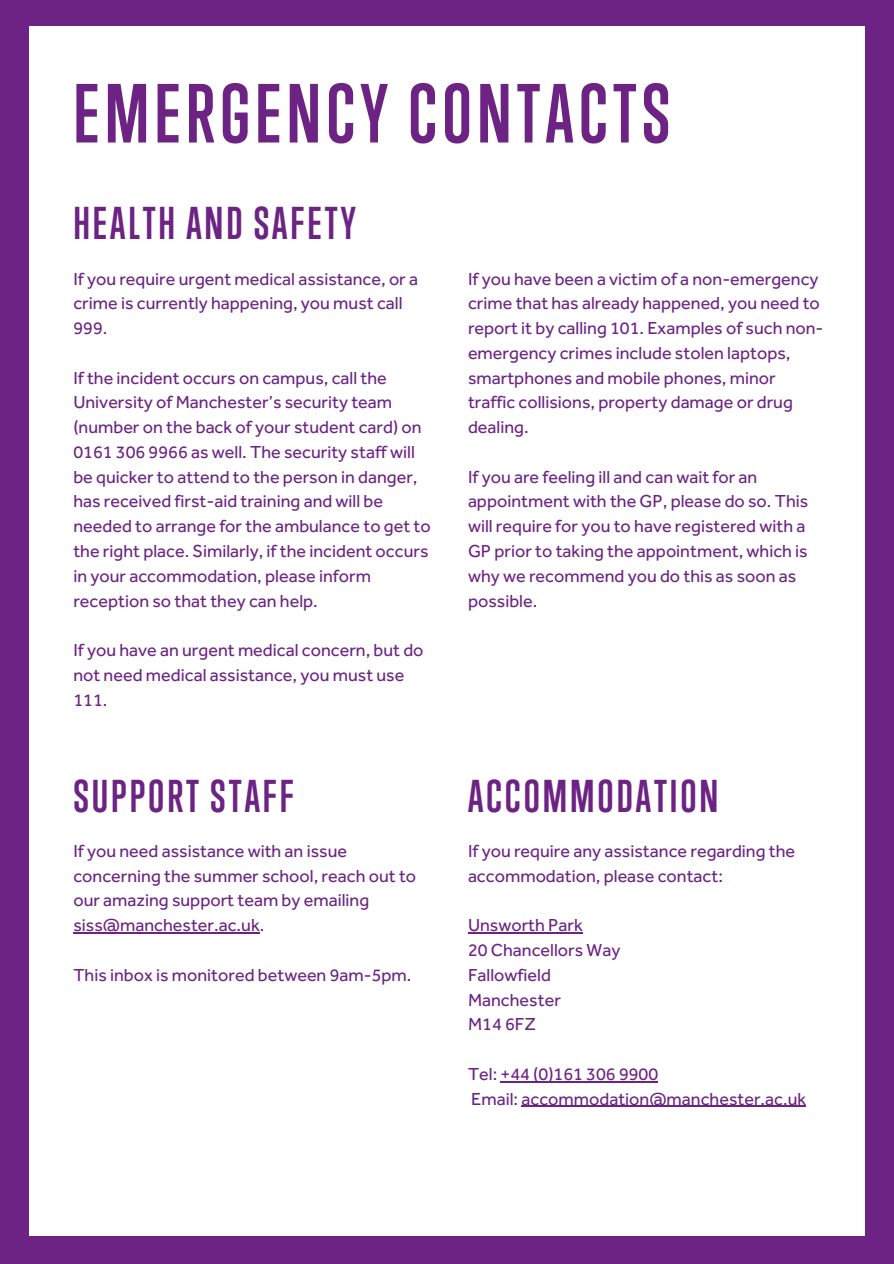
<style>
.page{position:relative;width:894px;height:1264px;background:#fff}
.page>*{position:absolute;margin:0;border:0;box-sizing:border-box;transform-origin:0 0}
.t1{font:700 76.5px "Trump Gothic Pro";letter-spacing:.07em;color:#6c2383}
.t2{font:700 42px "Trump Gothic Pro";letter-spacing:.07em;color:#6c2383}
.t3{font:18px/24.8px "Effra";color:#6c2383}
.s1{color:#fff}
</style>
<div class="page">
<div style="left:0;top:0;width:893px;height:1263px;background:#6c2383"></div>
<div style="left:29px;top:26px;width:835px;height:1210px;background:#fff"></div>
<hr style="left:73px;top:932px;width:187px;height:1px;background:#6c2383">
<hr style="left:468px;top:932px;width:114px;height:1px;background:#6c2383">
<hr style="left:500px;top:1080px;width:158px;height:2px;background:#6c2383">
<hr style="left:521px;top:1105px;width:285px;height:1px;background:#6c2383">
<h1 class="t1" style="left:73px;top:67px;width:695px">EMERGENCY CONTACTS<span class="s1">CTS</span></h1>
<h2 class="t2" style="left:73px;top:198px;width:284px">HEALTH AND SAFETY</h2>
<p class="t3" style="left:73px;top:266px;width:346px">If you require urgent medical assistance, or a crime is currently happening, you must call<br>999.</p>
<p class="t3" style="left:73px;top:365px;width:359px">If the incident occurs on campus, call the University of Manchester’s security team (number on the back of your student card) on 0161 306 9966 as well. The security staff will be quicker to attend to the person in danger, has received first-aid training and will be needed to arrange for the ambulance to get to the right place. Similarly, if the incident occurs in your accommodation, please inform reception so that they can help.</p>
<p class="t3" style="left:73px;top:637px;width:351px">If you have an urgent medical concern, but do not need medical assistance, you must use<br>111.</p>
<p class="t2" style="left:73px;top:770px;width:222px">SUPPORT STAFF</p>
<p class="t3" style="left:73px;top:838px;width:344px">If you need assistance with an issue concerning the summer school, reach out to our amazing support team by emailing siss@manchester.ac.uk.</p>
<h2 class="t3" style="left:73px;top:962px;width:339px">This inbox is monitored between 9am-5pm.</h2>
<p class="t3" style="left:468px;top:266px;width:357px">If you have been a victim of a non-emergency crime that has already happened, you need to report it by calling 101. Examples of such non&shy;emergency crimes include stolen laptops, smartphones and mobile phones, minor traffic collisions, property damage or drug dealing.</p>
<h2 class="t3" style="left:468px;top:464px;width:342px">If you are feeling ill and can wait for an appointment with the GP, please do so. This will require for you to have registered with a GP prior to taking the appointment, which is why we recommend you do this as soon as possible.</h2>
<p class="t2" style="left:468px;top:770px;width:252px">ACCOMMODATION</p>
<p class="t3" style="left:468px;top:838px;width:328px">If you require any assistance regarding the accommodation, please contact:</p>
<p class="t3" style="left:468px;top:912px;width:116px">Unsworth Park</p>
<p class="t3" style="left:468px;top:937px;width:154px">20 Chancellors Way</p>
<p class="t3" style="left:468px;top:962px;width:84px">Fallowfield</p>
<p class="t3" style="left:468px;top:986px;width:94px">Manchester</p>
<p class="t3" style="left:468px;top:1011px;width:69px">M14 6FZ</p>
<p class="t3" style="left:468px;top:1061px;width:192px">Tel: +44 (0)161 306 9900</p>
<p class="t3" style="left:471px;top:1085px;width:336px">Email: accommodation@manchester.ac.uk</p>
</div>
